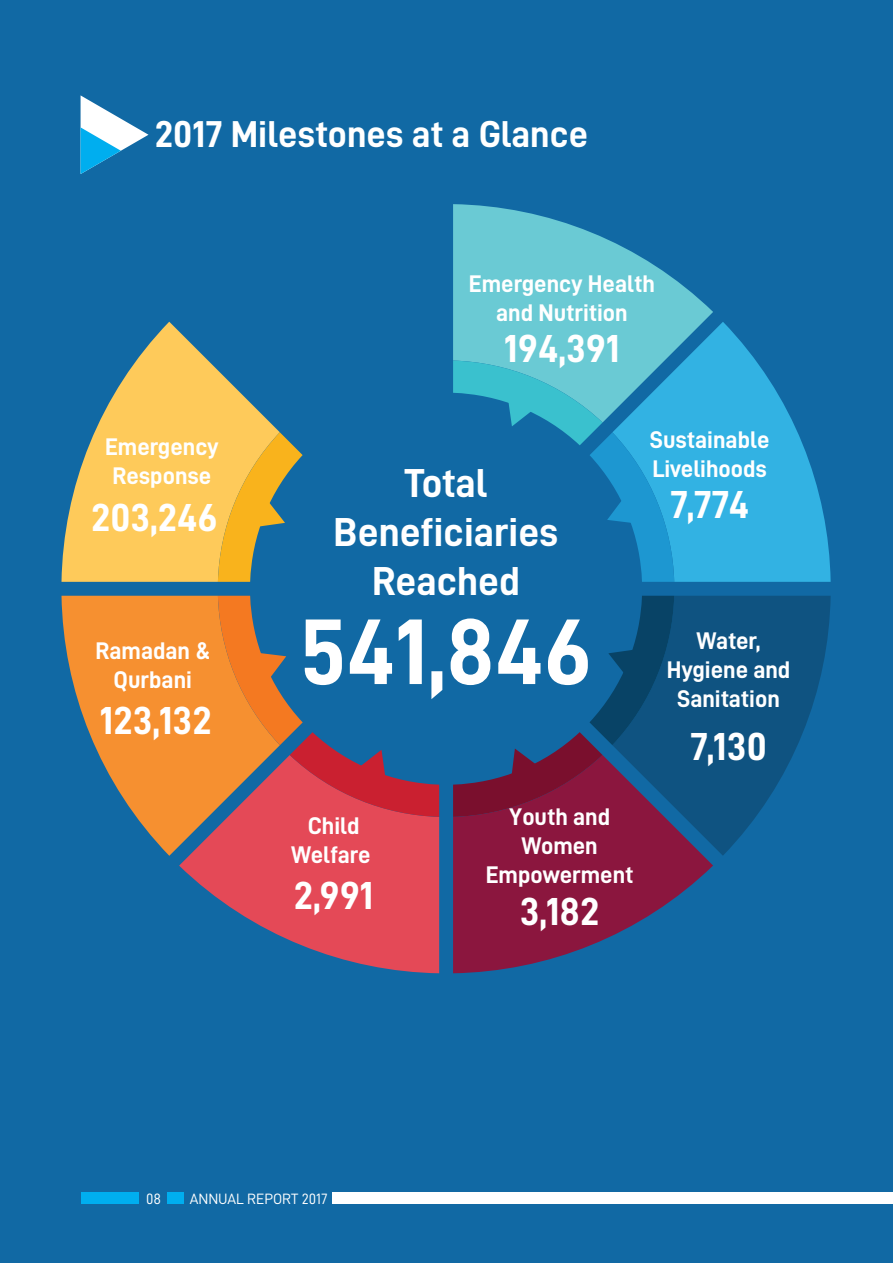
<style>
.page{position:relative;width:893px;height:1263px;background:#1169a4}
.page>*{position:absolute;margin:0;border:0;box-sizing:border-box;transform-origin:0 0}
.t1{font:93.6px "D DIN Bold";color:#fff}
.t2{font:40.5px/48.6px "D DIN Bold";color:#fff;text-align:center}
.t3{font:39.15px "D DIN Bold";color:#fff}
.t4{font:37.5px "D DIN Bold";color:#fff}
.t5{font:24.15px/29px "D DIN Bold";color:#fff;text-align:center}
.t6{font:15px "D DIN";color:#fff}
</style>
<div class="page">
<svg style="left:81px;top:95px;width:67px;height:79px"></svg>
<svg style="left:62px;top:322px;width:218px;height:260px;fill:#feca5a"></svg>
<svg style="left:453px;top:204px;width:260px;height:157px;fill:#6acad4"></svg>
<svg style="left:612px;top:322px;width:219px;height:260px;fill:#32b2e3"></svg>
<svg style="left:674px;top:596px;width:157px;height:260px;fill:#0f5381"></svg>
<svg style="left:453px;top:755px;width:260px;height:218px;fill:#8b163e"></svg>
<svg style="left:62px;top:596px;width:156px;height:260px;fill:#f69030"></svg>
<svg style="left:179px;top:755px;width:260px;height:218px;fill:#e44957"></svg>
<svg style="left:453px;top:596px;width:221px;height:221px"></svg>
<svg style="left:453px;top:361px;width:221px;height:221px"></svg>
<svg style="left:218px;top:432px;width:85px;height:150px"></svg>
<svg style="left:218px;top:596px;width:221px;height:221px"></svg>
<div style="left:167px;top:1192px;width:16px;height:12px;background:#00aeef"></div>
<div style="left:81px;top:1192px;width:57px;height:12px;background:#00aeef"></div>
<div style="left:333px;top:1192px;width:560px;height:12px;background:#fff"></div>
<h3 class="t4" style="left:155px;top:113px;width:435px">2017 Milestones at a Glance</h3>
<p class="t5" style="left:105px;top:432px;width:115px">Emergency<br>Response</p>
<h3 class="t3" style="left:91px;top:496px;width:128px">203,246</h3>
<p class="t5" style="left:95px;top:636px;width:116px">Ramadan &amp;<br>Qurbani</p>
<h3 class="t3" style="left:100px;top:699px;width:113px">123,132</h3>
<p class="t5" style="left:469px;top:268px;width:188px">Emergency Health and Nutrition</p>
<h3 class="t3" style="left:504px;top:327px;width:117px">194,391</h3>
<h2 class="t2" style="left:334px;top:458px;width:226px">Total<br>Beneficiaries<br>Reached</h2>
<h1 class="t1" style="left:300px;top:600px;width:293px">541,846</h1>
<p class="t5" style="left:291px;top:811px;width:81px">Child<br>Welfare</p>
<h3 class="t3" style="left:294px;top:874px;width:81px">2,991</h3>
<p class="t5" style="left:486px;top:802px;width:149px">Youth and<br>Women<br>Empowerment</p>
<h3 class="t3" style="left:520px;top:890px;width:81px">3,182</h3>
<p class="t5" style="left:650px;top:425px;width:121px;text-align:left">Sustainable<br>Livelihoods</p>
<h3 class="t3" style="left:670px;top:483px;width:80px">7,774</h3>
<p class="t5" style="left:667px;top:625px;width:125px">Water,<br>Hygiene and<br>Sanitation</p>
<h3 class="t3" style="left:690px;top:724px;width:78px">7,130</h3>
<p class="t6" style="left:146px;top:1191px;width:17px">08</p>
<p class="t6" style="left:190px;top:1191px;width:139px">ANNUAL REPORT 2017</p>
</div>
